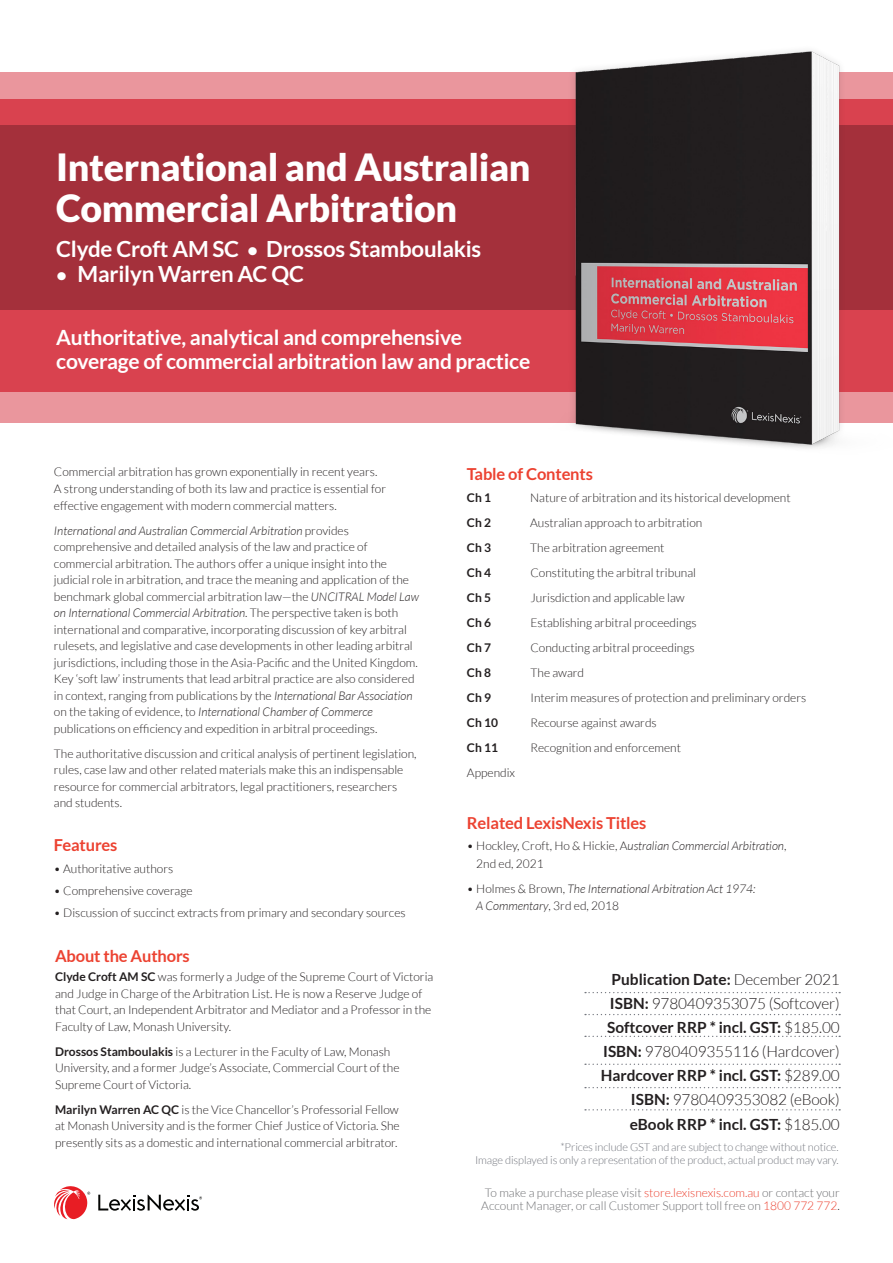
<style>
.page{position:relative;width:893px;height:1263px;background:#fff}
.page>*{position:absolute;margin:0;border:0;box-sizing:border-box;transform-origin:0 0}
.FB__Author{font:900 37.5px/40.3px "Lato";letter-spacing:-.01em;color:#fff}
.FB__Author-2{font:700 22.35px "Lato";letter-spacing:-.01em;color:#fff}
.FB__Blurb{font:700 21px/24px "Lato";letter-spacing:-.01em;color:#fff}
.t1{font:700 16.5px "Lato";letter-spacing:-.01em;color:#ec4231}
.t2{font:700 15.45px "Lato";color:#231f20}
.t3{font:300 15.45px "Lato";letter-spacing:-.01em;color:#231f20}
.Basic_content{font:300 12px/16.5px "Lato";color:#231f20}
.Basic_content-2{font:italic 300 12px "Lato";color:#231f20}
.t4{font:300 12px "Lato";color:#6c6d70}
.Basic_content-3{font:700 12px "Lato";color:#231f20}
.t5{font:300 11.1px/12.9px "Lato";letter-spacing:-.01em;color:#74777f;text-align:right}
.s1{font-size:19.05px}
.s2{font-style:italic}
.s3{font-weight:700}
.s4{font-style:normal}
.s5{color:#fff}
.s6{font-style:normal;color:#fff}
.s7{font-weight:300}
.s8{color:#ec4231}
.s9{color:#231f20}
</style>
<div class="page">
<div style="left:0;top:72px;width:893px;height:351px;background:#ea969d"></div>
<div style="left:0;top:100px;width:893px;height:292px;background:#d9424f"></div>
<div style="left:0;top:125px;width:893px;height:184px;background:#a4303b"></div>
<img style="left:502px;top:50px;width:391px;height:399px">
<svg style="left:98px;top:1195px;width:104px;height:16px"></svg>
<svg style="left:54px;top:1186px;width:36px;height:34px"></svg>
<svg style="left:585px;top:992px;width:255px;height:1px"></svg>
<svg style="left:585px;top:1014px;width:255px;height:1px"></svg>
<svg style="left:585px;top:1036px;width:255px;height:1px"></svg>
<svg style="left:585px;top:1063px;width:255px;height:2px"></svg>
<svg style="left:585px;top:1087px;width:255px;height:1px"></svg>
<svg style="left:585px;top:1109px;width:255px;height:1px"></svg>
<p class="FB__Author" style="left:56px;top:147px;width:476px">International and Australian<br>Commercial Arbitration</p>
<p class="FB__Author-2" style="left:56px;top:236px;width:427px">Clyde Croft AM SC <span class="s1">•</span> Drossos Stamboulakis</p>
<p class="FB__Author-2" style="left:56px;top:261px;width:249px"><span class="s1">•</span> Marilyn Warren AC QC</p>
<p class="FB__Blurb" style="left:56px;top:325px;width:476px">Authoritative, analytical and comprehensive coverage of commercial arbitration law and practice</p>
<p class="Basic_content" style="left:54px;top:464px;width:334px">Commercial arbitration has grown exponentially in recent years.<br>A strong understanding of both its law and practice is essential for effective engagement with modern commercial matters.</p>
<p class="Basic_content" style="left:54px;top:522px;width:366px"><span class="s2">International and Australian Commercial Arbitration</span> provides comprehensive and detailed analysis of the law and practice of commercial arbitration. The authors offer a unique insight into the judicial role in arbitration, and trace the meaning and application of the benchmark global commercial arbitration law—the <span class="s2">UNCITRAL Model Law on International Commercial Arbitration</span>. The perspective taken is both international and comparative, incorporating discussion of key arbitral rulesets, and legislative and case developments in other leading arbitral jurisdictions, including those in the Asia-Pacific and the United Kingdom.<br>Key ‘soft law’ instruments that lead arbitral practice are also considered in context, ranging from publications by the <span class="s2">International Bar Association </span>on the taking of evidence, to <span class="s2">International Chamber of Commerce </span>publications on efficiency and expedition in arbitral proceedings.</p>
<p class="Basic_content" style="left:54px;top:745px;width:364px">The authoritative discussion and critical analysis of pertinent legislation, rules, case law and other related materials make this an indispensable resource for commercial arbitrators, legal practitioners, researchers and students.</p>
<p class="t1" style="left:54px;top:835px;width:65px">Features</p>
<p class="Basic_content" style="left:54px;top:860px;width:121px">• Authoritative authors</p>
<p class="Basic_content" style="left:54px;top:882px;width:140px">• Comprehensive coverage</p>
<p class="Basic_content" style="left:54px;top:904px;width:353px">• Discussion of succinct extracts from primary and secondary sources</p>
<p class="t1" style="left:55px;top:946px;width:136px">About the Authors</p>
<p class="Basic_content" style="left:55px;top:968px;width:380px"><span class="s3">Clyde Croft AM SC</span> was formerly a Judge of the Supreme Court of Victoria and Judge in Charge of the Arbitration List. He is now a Reserve Judge of that Court, an Independent Arbitrator and Mediator and a Professor in the Faculty of Law, Monash University.</p>
<p class="Basic_content" style="left:55px;top:1043px;width:346px"><span class="s3">Drossos Stamboulakis</span> is a Lecturer in the Faculty of Law, Monash<br>University, and a former Judge’s Associate, Commercial Court of the<br>Supreme Court of Victoria.</p>
<p class="Basic_content" style="left:55px;top:1101px;width:346px;text-align:justify"><span class="s3">Marilyn Warren AC QC</span> is the Vice Chancellor’s Professorial Fellow at Monash University and is the former Chief Justice of Victoria. She presently sits as a domestic and international commercial arbitrator.</p>
<p class="t1" style="left:467px;top:465px;width:127px">Table of Contents</p>
<p class="Basic_content-3" style="left:467px;top:491px;width:26px">Ch 1</p>
<p class="Basic_content" style="left:530px;top:489px;width:262px">Nature of arbitration and its historical development</p>
<p class="Basic_content-3" style="left:467px;top:516px;width:26px">Ch 2</p>
<p class="Basic_content" style="left:530px;top:514px;width:174px">Australian approach to arbitration</p>
<p class="Basic_content-3" style="left:467px;top:541px;width:26px">Ch 3</p>
<p class="Basic_content" style="left:530px;top:539px;width:136px">The arbitration agreement</p>
<p class="Basic_content-3" style="left:467px;top:566px;width:26px">Ch 4</p>
<p class="Basic_content" style="left:530px;top:564px;width:167px">Constituting the arbitral tribunal</p>
<p class="Basic_content-3" style="left:467px;top:591px;width:26px">Ch 5</p>
<p class="Basic_content" style="left:530px;top:589px;width:156px">Jurisdiction and applicable law</p>
<p class="Basic_content-3" style="left:467px;top:616px;width:26px">Ch 6</p>
<p class="Basic_content" style="left:530px;top:614px;width:168px">Establishing arbitral proceedings</p>
<p class="Basic_content-3" style="left:467px;top:641px;width:26px">Ch 7</p>
<p class="Basic_content" style="left:530px;top:639px;width:166px">Conducting arbitral proceedings</p>
<p class="Basic_content-3" style="left:467px;top:666px;width:26px">Ch 8</p>
<p class="Basic_content" style="left:530px;top:664px;width:55px">The award</p>
<p class="Basic_content-3" style="left:467px;top:691px;width:26px">Ch 9</p>
<p class="Basic_content" style="left:530px;top:689px;width:277px">Interim measures of protection and preliminary orders</p>
<p class="Basic_content-3" style="left:467px;top:716px;width:33px">Ch 10</p>
<p class="Basic_content" style="left:530px;top:714px;width:128px">Recourse against awards</p>
<p class="Basic_content-3" style="left:467px;top:741px;width:33px">Ch 11</p>
<p class="Basic_content" style="left:530px;top:739px;width:152px">Recognition and enforcement</p>
<p class="Basic_content" style="left:467px;top:764px;width:50px">Appendix</p>
<p class="t1" style="left:467px;top:813px;width:181px">Related LexisNexis Titles</p>
<p class="Basic_content-2" style="left:467px;top:839px;width:321px"><span class="s4">• Hockley, Croft, Ho &amp; Hickie, A</span>ustralian Commercial Arbitration<span class="s4">,</span></p>
<p class="Basic_content" style="left:467px;top:856px;width:78px"><span class="s5">•</span> 2nd ed, 2021</p>
<p class="Basic_content-2" style="left:467px;top:882px;width:290px"><span class="s4">• Holmes &amp; Brown,</span> The International Arbitration Act 1974:</p>
<p class="Basic_content-2" style="left:467px;top:899px;width:154px"><span class="s6">•</span> A Commentary<span class="s4">, 3rd ed, 2018</span></p>
<p class="t2" style="left:611px;top:971px;width:230px">Publication Date: <span class="s7">December 2021</span></p>
<p class="t3" style="left:610px;top:995px;width:231px"><span class="s3">ISBN:</span> 9780409353075 (Softcover)</p>
<p class="t2" style="left:607px;top:1019px;width:234px">Softcover RRP * incl. GST: <span class="s7">$185.00</span></p>
<p class="t3" style="left:603px;top:1043px;width:238px"><span class="s3">ISBN:</span> 9780409355116 (Hardcover)</p>
<p class="t2" style="left:601px;top:1067px;width:240px">Hardcover RRP * incl. GST: <span class="s7">$289.00</span></p>
<p class="t3" style="left:631px;top:1092px;width:210px"><span class="s3">ISBN:</span> 9780409353082 (eBook)</p>
<p class="t2" style="left:630px;top:1115px;width:212px">eBook RRP * incl. GST: <span class="s7">$185.00</span></p>
<p class="t5" style="left:475px;top:1140px;width:365px">*Prices include GST and are subject to change without notice.<br>Image displayed is only a representation of the product, actual product may vary.</p>
<p class="t4" style="left:485px;top:1186px;width:356px">To make a purchase please visit <span class="s8">store.lexisnexis.com.au</span> or contact your</p>
<p class="t4" style="left:481px;top:1199px;width:360px">Account Manager, or call Customer Support toll free on <span class="s8">1800 772 772</span><span class="s9">.</span></p>
</div>
